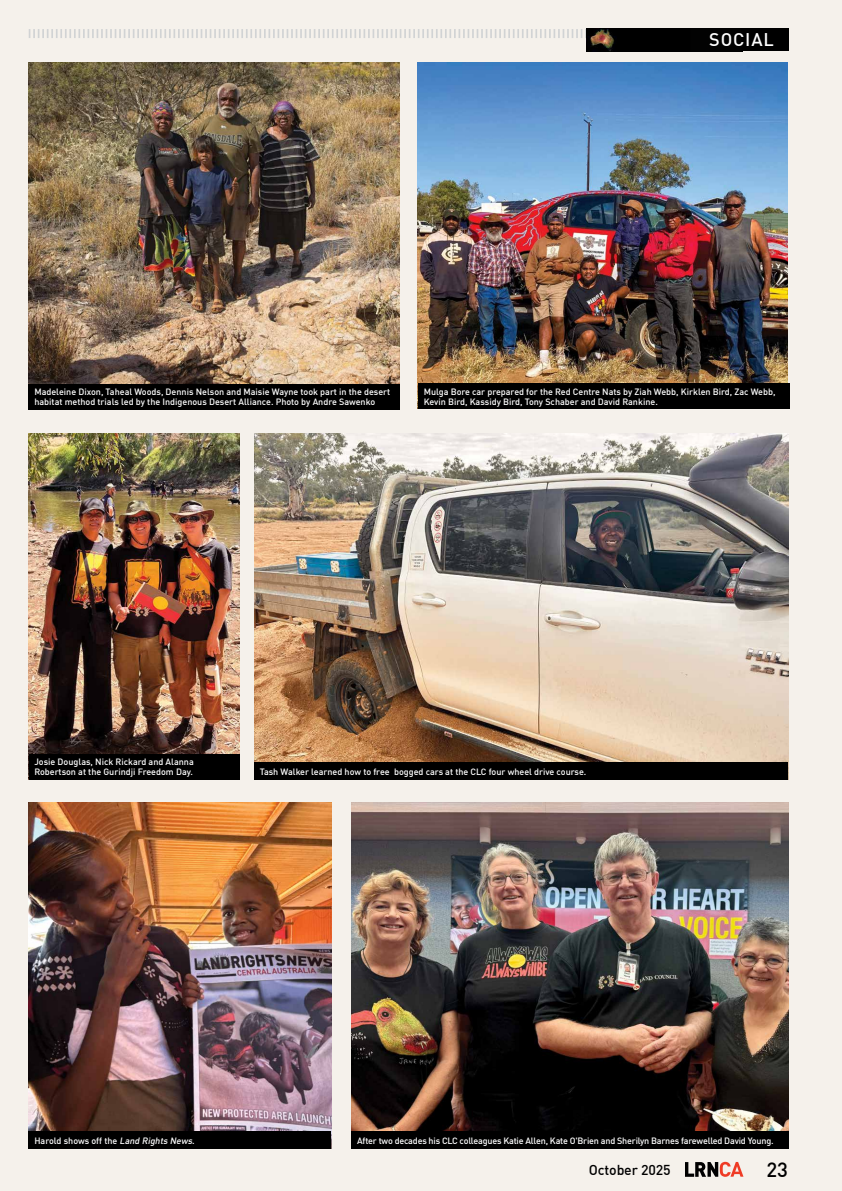
<style>
.page{position:relative;width:842px;height:1191px;background:#f5f1eb}
.page>*{position:absolute;margin:0;border:0;box-sizing:border-box;transform-origin:0 0}
.t1{font:500 20.3px "DIN Offc";color:#000}
.t2{font:500 18px "DIN Offc";letter-spacing:.05em;color:#fff}
.t3{font:500 14.1px "DIN Offc";letter-spacing:-.01em;color:#000}
.Captions{font:500 9px/10px "DIN Offc";color:#fff}
.Captions-2{font:500 9px "DIN Offc";letter-spacing:-.02em;color:#fff}
.s1{font-style:italic}
</style>
<div class="page">
<svg style="left:29px;top:29px;width:558px;height:20px"></svg>
<div style="left:587px;top:28px;width:201px;height:23px;background:#000"></div>
<img style="left:588px;top:28px;width:27px;height:23px">
<svg style="left:685px;top:1161px;width:58px;height:15px"></svg>
<img style="left:29px;top:62px;width:371px;height:322px">
<img style="left:29px;top:433px;width:211px;height:321px">
<img style="left:29px;top:802px;width:302px;height:329px">
<img style="left:254px;top:433px;width:535px;height:346px">
<img style="left:351px;top:802px;width:438px;height:329px">
<img style="left:418px;top:62px;width:370px;height:321px">
<div style="left:29px;top:384px;width:371px;height:25px;background:#000"></div>
<div style="left:29px;top:1131px;width:302px;height:17px;background:#000"></div>
<div style="left:418px;top:383px;width:371px;height:26px;background:#000"></div>
<div style="left:351px;top:1131px;width:438px;height:17px;background:#000"></div>
<div style="left:29px;top:754px;width:211px;height:25px;background:#000"></div>
<div style="left:254px;top:762px;width:534px;height:17px;background:#000"></div>
<h2 class="t2" style="left:709px;top:28px;width:66px">SOCIAL</h2>
<h2 class="t2" style="left:721px;top:28px;width:54px">NEWS</h2>
<p class="Captions" style="left:34px;top:387px;width:357px">Madeleine Dixon, Taheal Woods, Dennis Nelson and Maisie Wayne took part in the desert habitat method trials led by the Indigenous Desert Alliance. Photo by Andre Sawenko</p>
<p class="Captions" style="left:424px;top:386px;width:353px">Mulga Bore car prepared for the Red Centre Nats by Ziah Webb, Kirklen Bird, Zac Webb,<br>Kevin Bird, Kassidy Bird, Tony Schaber and David Rankine.</p>
<p class="Captions" style="left:34px;top:757px;width:161px">Josie Douglas, Nick Rickard and Alanna<br>Robertson at the Gurindji Freedom Day.</p>
<p class="Captions" style="left:260px;top:766px;width:328px">Tash Walker learned how to free bogged cars at the CLC four wheel drive course.</p>
<p class="Captions" style="left:34px;top:1135px;width:162px">Harold shows off the <span class="s1">Land Rights News</span>.</p>
<p class="Captions-2" style="left:357px;top:1134px;width:418px">After two decades his CLC colleagues Katie Allen, Kate O'Brien and Sherilyn Barnes farewelled David Young.</p>
<h3 class="t3" style="left:589px;top:1160px;width:83px">October 2025</h3>
<h1 class="t1" style="left:766px;top:1156px;width:23px">23</h1>
</div>
